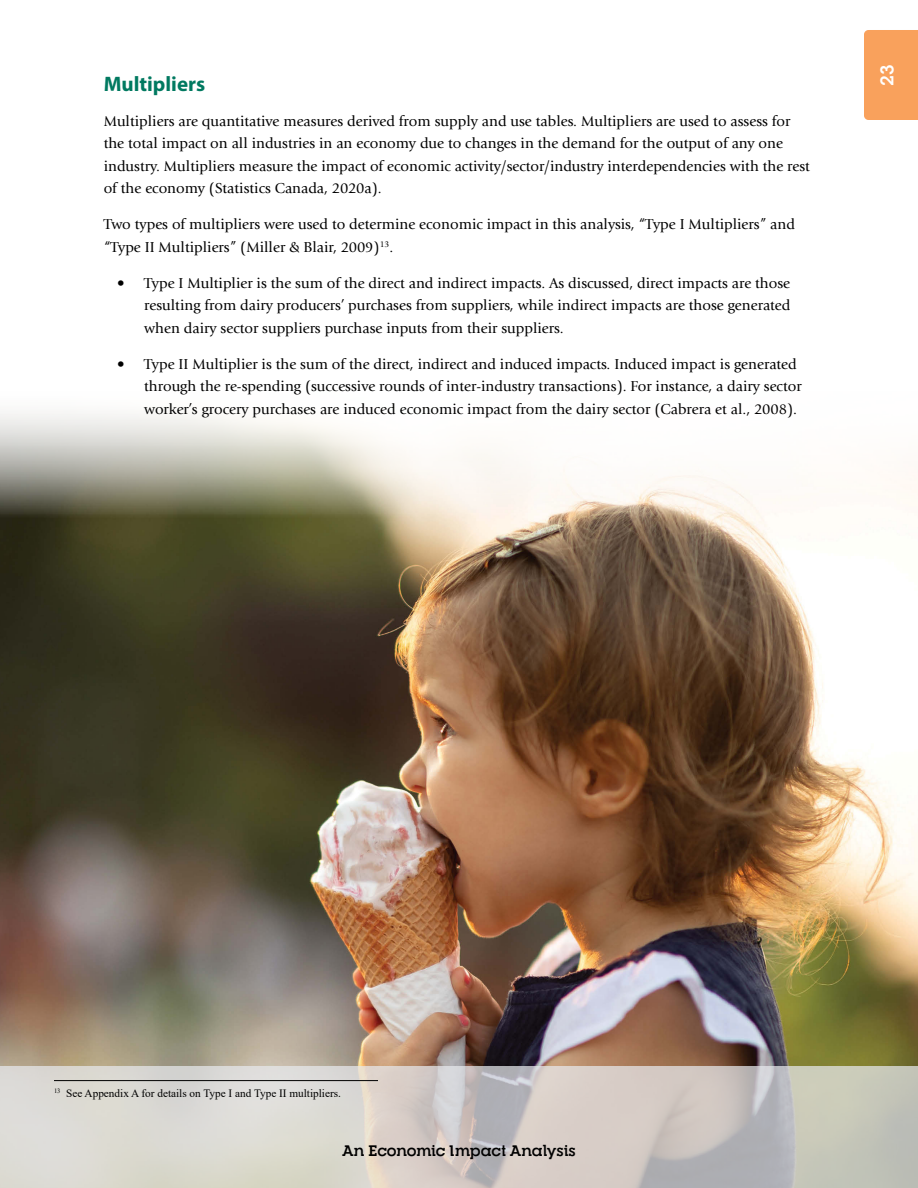
<style>
.page{position:relative;width:918px;height:1188px;background:#fff}
.page>*{position:absolute;margin:0;border:0;box-sizing:border-box;transform-origin:0 0}
.t1{font:700 21px "Myriad Pro";color:#007960}
.t2{font:700 18px "RNS Camelia";color:#fff}
.t3{font:15px/22.5px "Giovanni Std";color:#000}
.t4{font:700 15px "RNS Camelia";letter-spacing:-.01em;color:#000}
.t5{font:11.25px "Times New Roman";color:#000}
</style>
<div class="page">
<img style="left:0;top:413px;width:918px;height:653px">
<svg style="left:0;top:1066px;width:918px;height:122px;background:#d0cdc7"></svg>
<div style="left:864px;top:30px;width:54px;height:90px;background:#f9a15c"></div>
<hr style="left:54px;top:1080px;width:324px;height:1px;background:#000">
<h1 class="t1" style="left:104px;top:71px;width:103px">Multipliers</h1>
<p class="t3" style="left:104px;top:110px;width:708px">Multipliers are quantitative measures derived from supply and use tables. Multipliers are used to assess for the total impact on all industries in an economy due to changes in the demand for the output of any one industry. Multipliers measure the impact of economic activity/sector/industry interdependencies with the rest of the economy (Statistics Canada, 2020a).</p>
<p class="t3" style="left:104px;top:213px;width:693px">Two types of multipliers were used to determine economic impact in this analysis, “Type I Multipliers” and “Type II Multipliers” (Miller &amp; Blair, 2009)<sup>13</sup>.</p>
<p class="t3" style="left:144px;top:272px;width:648px;text-align:justify;text-indent:-27px">• Type I Multiplier is the sum of the direct and indirect impacts. As discussed, direct impacts are those resulting from dairy producers’ purchases from suppliers, while indirect impacts are those generated when dairy sector suppliers purchase inputs from their suppliers.</p>
<p class="t3" style="left:144px;top:353px;width:659px;text-indent:-27px">• Type II Multiplier is the sum of the direct, indirect and induced impacts. Induced impact is generated through the re-spending (successive rounds of inter-industry transactions). For instance, a dairy sector worker’s grocery purchases are induced economic impact from the dairy sector (Cabrera et al., 2008).</p>
<p class="t2" style="left:876px;top:86px;width:23px;rotate:-90deg">23</p>
<p class="t5" style="left:54px;top:1085px;width:289px"><sup>13</sup> See Appendix A for details on Type I and Type II multipliers.</p>
<p class="t4" style="left:342px;top:1142px;width:235px">An Economic Impact Analysis</p>
</div>
